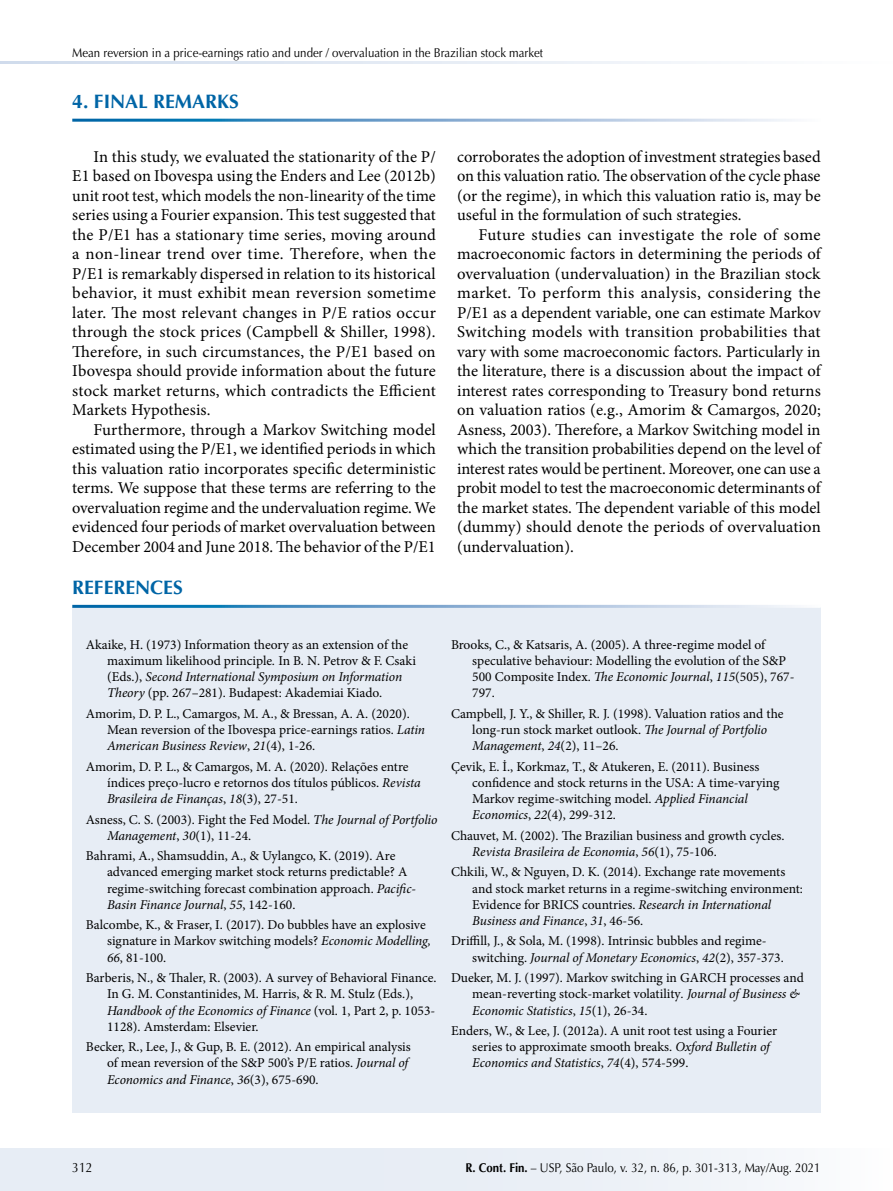
<style>
.page{position:relative;width:893px;height:1191px;background:#fff}
.page>*{position:absolute;margin:0;border:0;box-sizing:border-box;transform-origin:0 0}
.t1{font:700 19.5px "Optima LT Std";color:#0065a6}
.t2{font:16.5px/19.5px "Minion Pro";color:#000;text-align:justify}
.t3{font:13.5px/16.2px "Minion Pro";color:#000}
.t4{font:13.5px "Optima LT Std";color:#000;scale:.9 1}
.t5{font:12.75px "Optima LT Std";color:#000;scale:.9 1}
.s1{font-style:italic}
.s2{font-family:"Cambria Math"}
.s3{font-weight:700}
.s4{font-style:inherit}
</style>
<div class="page">
<div style="left:0;top:1148px;width:893px;height:43px;background:#e7edf5"></div>
<hr style="left:0;top:61px;width:893px;height:3px;background:#cfdbec">
<div style="left:72px;top:607px;width:749px;height:505px;background:#e7edf5"></div>
<hr style="left:72px;top:605px;width:749px;height:3px;background:#fff">
<p class="t5" style="left:72px;top:45px;width:525px">Mean reversion in a price-earnings ratio and under / overvaluation in the Brazilian stock market</p>
<h1 class="t1" style="left:72px;top:90px;width:168px">4. FINAL REMARKS</h1>
<p class="t2" style="left:72px;top:147px;width:365px;text-indent:21px">In this study, we evaluated the stationarity of the P/ E1 based on Ibovespa using the Enders and Lee (2012b) unit root test, which models the non-linearity of the time series using a Fourier expansion. This test suggested that the P/E1 has a stationary time series, moving around a non-linear trend over time. Therefore, when the P/E1 is remarkably dispersed in relation to its historical behavior, it must exhibit mean reversion sometime later. The most relevant changes in P/E ratios occur through the stock prices (Campbell &amp; Shiller, 1998).<br>Therefore, in such circumstances, the P/E1 based on Ibovespa should provide information about the future stock market returns, which contradicts the Efficient Markets Hypothesis.</p>
<p class="t2" style="left:72px;top:420px;width:365px;text-indent:21px">Furthermore, through a Markov Switching model estimated using the P/E1, we identified periods in which this valuation ratio incorporates specific deterministic terms. We suppose that these terms are referring to the overvaluation regime and the undervaluation regime. We evidenced four periods of market overvaluation between December 2004 and June 2018. The behavior of the P/E1</p>
<h1 class="t1" style="left:72px;top:576px;width:112px">REFERENCES</h1>
<p class="t2" style="left:457px;top:147px;width:365px">corroborates the adoption of investment strategies based on this valuation ratio. The observation of the cycle phase (or the regime), in which this valuation ratio is, may be useful in the formulation of such strategies.</p>
<p class="t2" style="left:457px;top:225px;width:365px;text-indent:21px">Future studies can investigate the role of some macroeconomic factors in determining the periods of overvaluation (undervaluation) in the Brazilian stock market. To perform this analysis, considering the P/E1 as a dependent variable, one can estimate Markov Switching models with transition probabilities that vary with some macroeconomic factors. Particularly in the literature, there is a discussion about the impact of interest rates corresponding to Treasury bond returns on valuation ratios (e.g., Amorim &amp; Camargos, 2020; Asness, 2003). Therefore, a Markov Switching model in which the transition probabilities depend on the level of interest rates would be pertinent. Moreover, one can use a probit model to test the macroeconomic determinants of the market states. The dependent variable of this model (dummy) should denote the periods of overvaluation (undervaluation).</p>
<p class="t3" style="left:107px;top:636px;width:310px;text-indent:-21px">Akaike, H. (1973) Information theory as an extension of the maximum likelihood principle<span class="s1">.</span> In B. N. Petrov &amp; F. Csaki (Eds.), <span class="s1">Second International Symposium on Information Theory</span> (pp. 267–281). Budapest: Akademiai Kiado.</p>
<p class="t3" style="left:107px;top:705px;width:319px;text-indent:-21px">Amorim, D. P. L., Camargos, M. A., &amp; Bressan, A. A. (2020).<br>Mean reversion of the Ibovespa price-earnings ratios. <span class="s1">Latin<br>American Business Review</span>, <span class="s1">21</span>(4), 1-26.</p>
<p class="t3" style="left:107px;top:758px;width:315px;text-indent:-21px">Amorim, D. P. L., &amp; Camargos, M. A. (2020). Relações entre índices preço-lucro e retornos dos títulos públicos. <span class="s1">Revista<br>Brasileira de Finanças</span>, <span class="s1">18</span>(3), 27-51.</p>
<p class="t3" style="left:107px;top:811px;width:332px;text-indent:-21px">Asness, C. S. (2003). Fight the Fed Model. <span class="s1">The Journal of Portfolio<br>Management</span>, <span class="s1">30</span>(1), 11-24.</p>
<p class="t3" style="left:107px;top:848px;width:310px;text-indent:-21px">Bahrami, A., Shamsuddin, A., &amp; Uylangco, K. (2019). Are advanced emerging market stock returns predictable? A regime-switching forecast combination approach. <span class="s1">Pacific-Basin Finance Journal</span>, <span class="s1">55</span>, 142-160.</p>
<p class="t3" style="left:107px;top:917px;width:325px;text-indent:-21px">Balcombe, K., &amp; Fraser, I. (2017). Do bubbles have an explosive signature in Markov switching models? <span class="s1">Economic Modelling,<br>66</span>, 81-100.</p>
<p class="t3" style="left:107px;top:969px;width:331px;text-indent:-21px">Barberis, N., &amp; Thaler, R. (2003). A survey of Behavioral Finance.<br>In G. M. Constantinides, M. Harris, &amp; R. M. Stulz (Eds.), <span class="s1">Handbook of the Economics of Finance</span> (vol. 1, Part 2, p. 1053- 1128). Amsterdam: Elsevier.</p>
<p class="t3" style="left:107px;top:1038px;width:305px;text-indent:-21px">Becker, R., Lee, J., &amp; Gup, B. E. (2012). An empirical analysis of mean reversion of the S&amp;P 500’s P/E ratios. <span class="s1">Journal of<br>Economics and Finance</span>, <span class="s1">36</span>(3), 675-690.</p>
<p class="t3" style="left:472px;top:636px;width:324px;text-indent:-21px">Brooks, C., &amp; Katsaris, A. (2005). A three<span class="s2">‐</span>regime model of speculative behaviour: Modelling the evolution of the S&amp;P 500 Composite Index. <span class="s1">The Economic Journal</span>, <span class="s1">115</span>(505), 767- 797.</p>
<p class="t3" style="left:472px;top:705px;width:313px;text-indent:-21px">Campbell, J. Y., &amp; Shiller, R. J. (1998). Valuation ratios and the long-run stock market outlook. <span class="s1">The Journal of Portfolio<br>Management</span>, <span class="s1">24</span>(2), 11–26.</p>
<p class="t3" style="left:472px;top:758px;width:309px;text-indent:-21px">Çevik, E. İ., Korkmaz, T., &amp; Atukeren, E. (2011). Business confidence and stock returns in the USA: A time-varying Markov regime-switching model. <span class="s1">Applied Financial Economics</span>, <span class="s1">22</span>(4), 299-312.</p>
<p class="t3" style="left:472px;top:827px;width:314px;text-indent:-21px">Chauvet, M. (2002). The Brazilian business and growth cycles.<br><span class="s1">Revista Brasileira de Economia</span>, <span class="s1">56</span>(1), 75-106.</p>
<p class="t3" style="left:472px;top:864px;width:332px;text-indent:-21px">Chkili, W., &amp; Nguyen, D. K. (2014). Exchange rate movements and stock market returns in a regime-switching environment:<br>Evidence for BRICS countries. <span class="s1">Research in International Business and Finance</span>, <span class="s1">31</span>, 46-56.</p>
<p class="t3" style="left:472px;top:933px;width:313px;text-indent:-21px">Driffill, J., &amp; Sola, M. (1998). Intrinsic bubbles and regime&shy;switching. <span class="s1">Journal of Monetary Economics</span>, <span class="s1">42</span>(2), 357-373.</p>
<p class="t3" style="left:472px;top:969px;width:333px;text-indent:-21px">Dueker, M. J. (1997). Markov switching in GARCH processes and mean-reverting stock-market volatility<span class="s1">. Journal of Business &amp;<br>Economic Statistics</span>, <span class="s1">15</span>(1), 26-34.</p>
<p class="t3" style="left:472px;top:1022px;width:306px;text-indent:-21px">Enders, W., &amp; Lee, J. (2012a). A unit root test using a Fourier series to approximate smooth breaks. <span class="s1">Oxford Bulletin of<br>Economics and Statistics</span>, <span class="s1">74</span>(4), 574-599.</p>
<p class="t4" style="left:72px;top:1160px;width:24px">312</p>
<p class="t5" style="left:465px;top:1159px;width:396px"><span class="s3">R. Cont. Fin.</span> – USP, São Paulo, v. 32, n. 86, p. 301-<span class="s4">313</span>, May/Aug. 2021</p>
</div>
